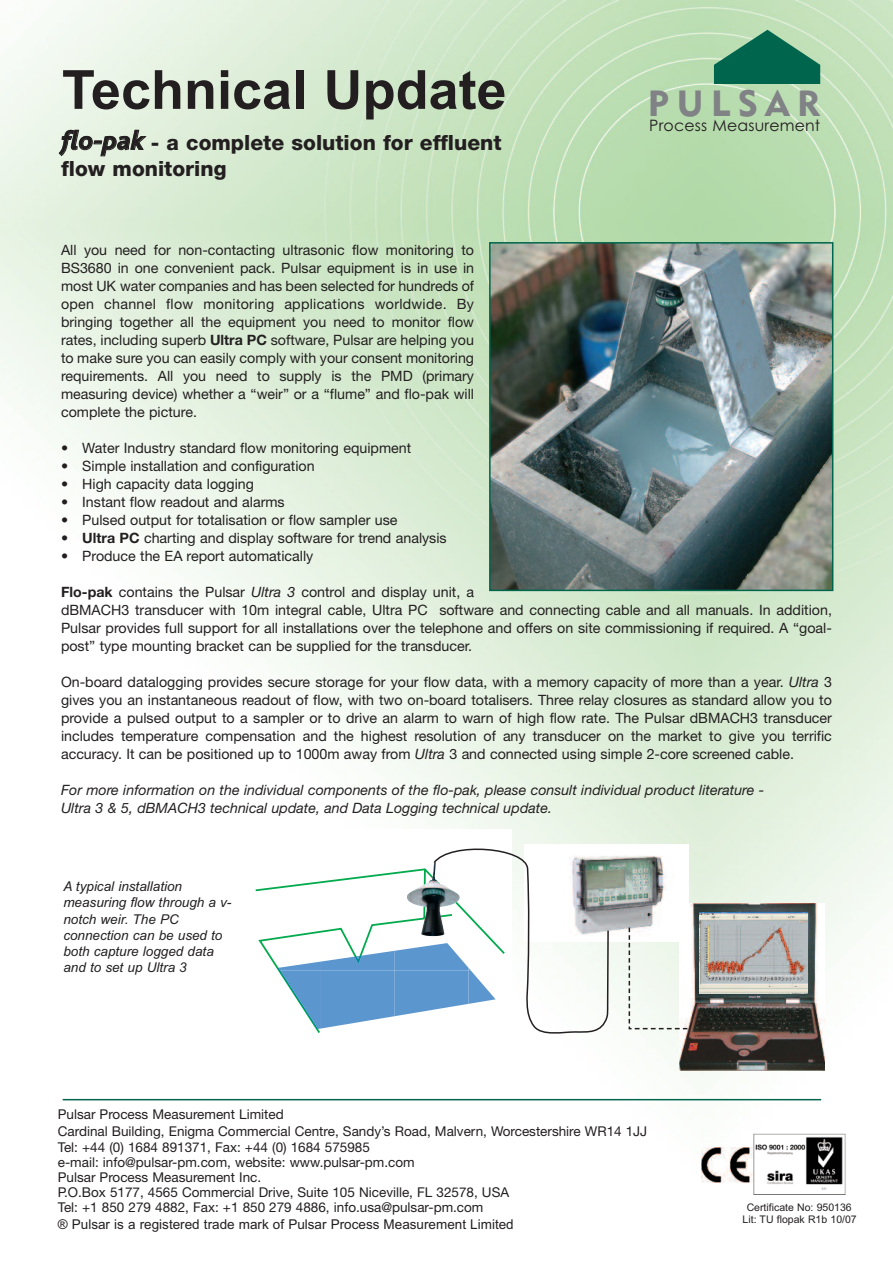
<style>
.page{position:relative;width:893px;height:1263px;background:#fff}
.page>*{position:absolute;margin:0;border:0;box-sizing:border-box;transform-origin:0 0}
.t1{font:700 54px "Arial";color:#231f20}
.t2{font:36px "Geometric 415 BT Black A";letter-spacing:.215em;color:#808285}
.t3{font:800 21px/25.8px "Helvetica Neue";color:#231f20}
.t4{font:15.75px "Century Gothic";letter-spacing:.01em;color:#231f20}
.t5{font:14.25px/18px "Helvetica Neue";color:#231f20;text-align:justify}
.t6{font:italic 14.25px/18px "Helvetica Neue";color:#231f20}
.t7{font:13.5px/15px "Helvetica Neue";color:#231f20}
.t8{font:italic 13.5px/16.2px "Arial";color:#231f20}
.t9{font:13.5px "Arial";color:#231f20}
.t10{font:10.5px/11.2px "Arial";color:#231f20;text-align:center}
.s1{font-family:"Bliss";font-style:italic;font-size:27px}
.s2{font-weight:700}
.s3{font-style:italic}
</style>
<div class="page">
<img style="left:0;top:0;width:893px;height:1183px">
<img style="left:492px;top:245px;width:338px;height:343px">
<div style="left:489px;top:242px;width:344px;height:349px;border:2px solid #00654d"></div>
<hr style="left:63px;top:1099px;width:758px;height:1px;background:#00654d">
<div style="left:225px;top:829px;width:287px;height:217px;background:#fff"></div>
<svg style="left:255px;top:870px;width:177px;height:163px"></svg>
<img style="left:407px;top:868px;width:25px;height:68px">
<div style="left:523px;top:844px;width:165px;height:97px;background:#fff"></div>
<img style="left:610px;top:856px;width:55px;height:75px">
<img style="left:679px;top:903px;width:146px;height:167px">
<img style="left:699px;top:912px;width:108px;height:81px">
<svg style="left:628px;top:927px;width:59px;height:103px"></svg>
<div style="left:62px;top:880px;width:178px;height:131px;background:#fff"></div>
<svg style="left:432px;top:841px;width:178px;height:342px"></svg>
<svg style="left:714px;top:30px;width:106px;height:54px"></svg>
<div style="left:742px;top:1132px;width:115px;height:76px;background:#fff"></div>
<img style="left:742px;top:1133px;width:104px;height:61px">
<img style="left:701px;top:1147px;width:51px;height:35px">
<h1 class="t1" style="left:62px;top:59px;width:446px">Technical Update</h1>
<h3 class="t3" style="left:61px;top:131px;width:442px"><span class="s1">flo-pak</span> - a complete solution for effluent flow monitoring</h3>
<h2 class="t2" style="left:648px;top:91px;width:174px">PULSAR</h2>
<p class="t4" style="left:649px;top:117px;width:172px">Process Measurement</p>
<p class="t5" style="left:61px;top:242px;width:415px">All you need for non-contacting ultrasonic flow monitoring to BS3680 in one convenient pack. Pulsar equipment is in use in most UK water companies and has been selected for hundreds of open channel flow monitoring applications worldwide. By bringing together all the equipment you need to monitor flow rates, including superb <span class="s2">Ultra PC</span> software, Pulsar are helping you to make sure you can easily comply with your consent monitoring requirements. All you need to supply is the PMD (primary measuring device) whether a “weir” or a “flume” and flo-pak will complete the picture.</p>
<p class="t5" style="left:61px;top:440px;width:352px">• Water Industry standard flow monitoring equipment</p>
<p class="t5" style="left:61px;top:458px;width:255px">• Simple installation and configuration</p>
<p class="t5" style="left:61px;top:476px;width:194px">• High capacity data logging</p>
<p class="t5" style="left:61px;top:494px;width:225px">• Instant flow readout and alarms</p>
<p class="t5" style="left:61px;top:512px;width:338px">• Pulsed output for totalisation or flow sampler use</p>
<p class="t5" style="left:61px;top:530px;width:387px">• <span class="s2">Ultra PC</span> charting and display software for trend analysis</p>
<p class="t5" style="left:61px;top:548px;width:254px">• Produce the EA report automatically</p>
<p class="t5" style="left:61px;top:584px;width:772px;text-align:left"><span class="s2">Flo-pak</span> contains the Pulsar <span class="s3">Ultra 3</span> control and display unit, a<br>dBMACH3 transducer with 10m integral cable, Ultra PC software and connecting cable and all manuals. In addition, Pulsar provides full support for all installations over the telephone and offers on site commissioning if required. A “goal&shy;post” type mounting bracket can be supplied for the transducer.</p>
<p class="t5" style="left:61px;top:674px;width:772px">On-board datalogging provides secure storage for your flow data, with a memory capacity of more than a year. <span class="s3">Ultra</span> 3 gives you an instantaneous readout of flow, with two on-board totalisers. Three relay closures as standard allow you to provide a pulsed output to a sampler or to drive an alarm to warn of high flow rate. The Pulsar dBMACH3 transducer includes temperature compensation and the highest resolution of any transducer on the market to give you terrific accuracy. It can be positioned up to 1000m away from <span class="s3">Ultra</span> 3 and connected using simple 2-core screened cable.</p>
<p class="t6" style="left:61px;top:781px;width:705px">For more information on the individual components of the flo-pak, please consult individual product literature -<br>Ultra 3 &amp; 5, dBMACH3 technical update, and Data Logging technical update.</p>
<p class="t8" style="left:63px;top:878px;width:169px">A typical installation measuring flow through a v&shy;notch weir. The PC connection can be used to both capture logged data and to set up Ultra 3</p>
<p class="t7" style="left:58px;top:1108px;width:591px;line-height:16.5px">Pulsar Process Measurement Limited<br>Cardinal Building, Enigma Commercial Centre, Sandy’s Road, Malvern, Worcestershire WR14 1JJ<br>Tel: +44 (0) 1684 891371, Fax: +44 (0) 1684 575985</p>
<p class="t7" style="left:58px;top:1156px;width:453px">e-mail: info@pulsar-pm.com, website: www.pulsar-pm.com<br>Pulsar Process Measurement Inc.<br>P.O.Box 5177, 4565 Commercial Drive, Suite 105 Niceville, FL 32578, USA Tel: +1 850 279 4882, Fax: +1 850 279 4886, info.usa@pulsar-pm.com</p>
<p class="t9" style="left:58px;top:1216px;width:457px">® Pulsar is a registered trade mark of Pulsar Process Measurement Limited</p>
<p class="t10" style="left:743px;top:1202px;width:116px">Certificate No: 950136<br>Lit: TU flopak R1b 10/07</p>
</div>
